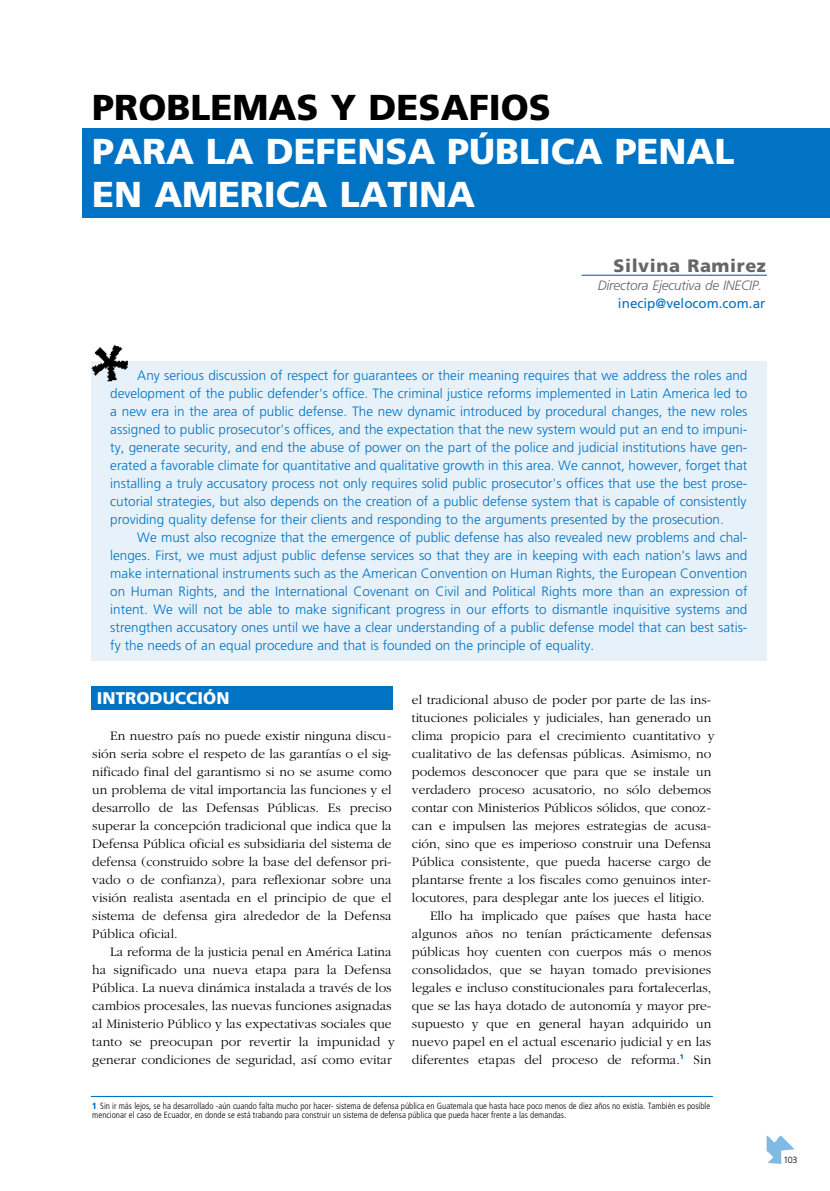
<style>
.page{position:relative;width:830px;height:1191px;background:#fff}
.page>*{position:absolute;margin:0;border:0;box-sizing:border-box;transform-origin:0 0}
.t1{font:900 36px/42.8px "Frutiger";color:#fff}
.t2{font:900 36px "Frutiger";color:#000}
.t3{font:900 18px "Frutiger";letter-spacing:.035em;color:#666}
.t4{font:900 16.8px "Frutiger";color:#fff}
.t5{font:300 13.5px/18px "Garamond";color:#000;text-align:justify}
.t6{font:300 13.5px/18px "Frutiger";color:#0073c5;text-align:justify}
.t7{font:italic 300 13.5px "Frutiger";letter-spacing:-.015em;color:#666}
.t8{font:13.5px "Frutiger";color:#0073c5}
.t9{font:300 condensed 9px/9px "Frutiger";color:#000}
.t10{font:300 9px "Frutiger";color:#000}
.s1{font-weight:900;color:#0073c5}
</style>
<div class="page">
<svg style="left:766px;top:1136px;width:28px;height:28px"></svg>
<div style="left:91px;top:686px;width:302px;height:24px;background:#0073c5"></div>
<div style="left:82px;top:128px;width:747px;height:90px;background:#0073c5"></div>
<hr style="left:582px;top:275px;width:184px;height:1px;background:#0073c5">
<div style="left:91px;top:362px;width:675px;height:299px;background:#e6f1fa"></div>
<img style="left:91px;top:344px;width:114px;height:38px">
<hr style="left:91px;top:1096px;width:621px;height:1px;background:#0073c5">
<h1 class="t2" style="left:92px;top:86px;width:460px">PROBLEMAS Y DESAFIOS</h1>
<h1 class="t1" style="left:92px;top:130px;width:643px">PARA LA DEFENSA PÚBLICA PENAL<br>EN AMERICA LATINA</h1>
<h2 class="t3" style="left:613px;top:255px;width:154px">Silvina Ramirez</h2>
<p class="t7" style="left:597px;top:277px;width:166px">Directora Ejecutiva de INECIP.</p>
<p class="t8" style="left:618px;top:295px;width:149px">inecip@velocom.com.ar</p>
<p class="t6" style="left:110px;top:366px;width:638px;text-indent:27px">Any serious discussion of respect for guarantees or their meaning requires that we address the roles and development of the public defender's office. The criminal justice reforms implemented in Latin America led to a new era in the area of public defense. The new dynamic introduced by procedural changes, the new roles assigned to public prosecutor's offices, and the expectation that the new system would put an end to impuni&shy;ty, generate security, and end the abuse of power on the part of the police and judicial institutions have gen&shy;erated a favorable climate for quantitative and qualitative growth in this area. We cannot, however, forget that installing a truly accusatory process not only requires solid public prosecutor's offices that use the best prose&shy;cutorial strategies, but also depends on the creation of a public defense system that is capable of consistently providing quality defense for their clients and responding to the arguments presented by the prosecution.</p>
<p class="t6" style="left:110px;top:528px;width:638px;text-indent:27px">We must also recognize that the emergence of public defense has also revealed new problems and chal&shy;lenges. First, we must adjust public defense services so that they are in keeping with each nation's laws and make international instruments such as the American Convention on Human Rights, the European Convention on Human Rights, and the International Covenant on Civil and Political Rights more than an expression of intent. We will not be able to make significant progress in our efforts to dismantle inquisitive systems and strengthen accusatory ones until we have a clear understanding of a public defense model that can best satis&shy;fy the needs of an equal procedure and that is founded on the principle of equality.</p>
<p class="t4" style="left:97px;top:688px;width:134px">INTRODUCCIÓN</p>
<p class="t5" style="left:92px;top:727px;width:301px;text-indent:18px">En nuestro país no puede existir ninguna discu&shy;sión seria sobre el respeto de las garantías o el sig&shy;nificado final del garantismo si no se asume como un problema de vital importancia las funciones y el desarrollo de las Defensas Públicas. Es preciso superar la concepción tradicional que indica que la Defensa Pública oficial es subsidiaria del sistema de defensa (construido sobre la base del defensor pri&shy;vado o de confianza), para reflexionar sobre una visión realista asentada en el principio de que el sistema de defensa gira alrededor de la Defensa Pública oficial.</p>
<p class="t5" style="left:92px;top:943px;width:304px;text-align:left;text-indent:18px">La reforma de la justicia penal en América Latina ha significado una nueva etapa para la Defensa Pública. La nueva dinámica instalada a través de los cambios procesales, las nuevas funciones asignadas al Ministerio Público y las expectativas sociales que tanto se preocupan por revertir la impunidad y generar condiciones de seguridad, así como evitar</p>
<p class="t5" style="left:412px;top:691px;width:301px">el tradicional abuso de poder por parte de las ins-</p>
<p class="t5" style="left:412px;top:709px;width:301px">tituciones policiales y judiciales, han generado un</p>
<p class="t5" style="left:412px;top:727px;width:304px">clima propicio para el crecimiento cuantitativo y</p>
<p class="t5" style="left:412px;top:745px;width:301px">cualitativo de las defensas públicas. Asimismo, no</p>
<p class="t5" style="left:412px;top:763px;width:301px">podemos desconocer que para que se instale un</p>
<p class="t5" style="left:412px;top:781px;width:301px">verdadero proceso acusatorio, no sólo debemos</p>
<p class="t5" style="left:412px;top:799px;width:301px">contar con Ministerios Públicos sólidos, que conoz-</p>
<p class="t5" style="left:412px;top:817px;width:301px">can e impulsen las mejores estrategias de acusa-</p>
<p class="t5" style="left:412px;top:835px;width:301px">ción, sino que es imperioso construir una Defensa</p>
<p class="t5" style="left:412px;top:853px;width:301px">Pública consistente, que pueda hacerse cargo de</p>
<p class="t5" style="left:412px;top:871px;width:301px">plantarse frente a los fiscales como genuinos inter-</p>
<p class="t5" style="left:412px;top:889px;width:294px">locutores, para desplegar ante los jueces el litigio.</p>
<p class="t5" style="left:430px;top:907px;width:283px">Ello ha implicado que países que hasta hace</p>
<p class="t5" style="left:412px;top:925px;width:301px">algunos años no tenían prácticamente defensas</p>
<p class="t5" style="left:412px;top:943px;width:301px">públicas hoy cuenten con cuerpos más o menos</p>
<p class="t5" style="left:412px;top:961px;width:301px">consolidados, que se hayan tomado previsiones</p>
<p class="t5" style="left:412px;top:979px;width:301px">legales e incluso constitucionales para fortalecerlas,</p>
<p class="t5" style="left:412px;top:997px;width:301px">que se las haya dotado de autonomía y mayor pre-</p>
<p class="t5" style="left:412px;top:1015px;width:301px">supuesto y que en general hayan adquirido un</p>
<p class="t5" style="left:412px;top:1033px;width:301px">nuevo papel en el actual escenario judicial y en las</p>
<p class="t5" style="left:412px;top:1051px;width:301px">diferentes etapas del proceso de reforma.<sup>1</sup> Sin</p>
<p class="t9" style="left:92px;top:1101px;width:619px"><span class="s1">1</span> Sin ir más lejos, se ha desarrollado -aún cuando falta mucho por hacer- sistema de defensa pública en Guatemala que hasta hace poco menos de diez años no existía. También es posible mencionar el caso de Ecuador, en donde se está trabando para construir un sistema de defensa pública que pueda hacer frente a las demandas.</p>
<p class="t10" style="left:783px;top:1155px;width:16px">103</p>
</div>
